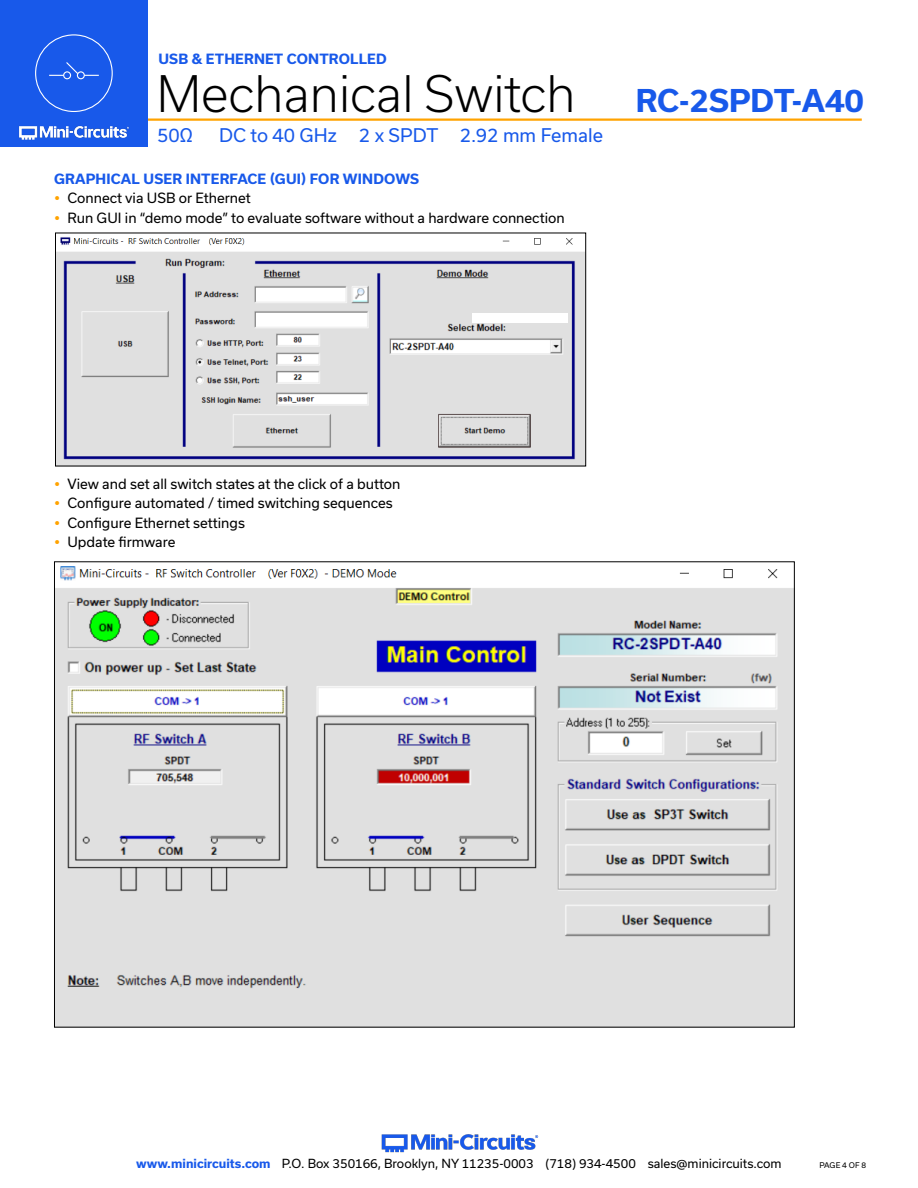
<style>
.page{position:relative;width:918px;height:1188px;background:#fff}
.page>*{position:absolute;margin:0;border:0;box-sizing:border-box;transform-origin:0 0}
.t1{font:300 48px "Usual";color:#000}
.t2{font:700 30px "Usual";color:#1859ea}
.t3{font:18px "Usual";color:#1859ea}
.t4{font:13.5px "Usual";color:#000}
.Blue_Headers{font:700 13.5px "Usual";letter-spacing:.015em;color:#1859ea}
.t5{font:12px "Usual";color:#000}
.t6{font:7.5px "Usual";color:#000}
.s1{font-weight:700;color:#1859ea}
</style>
<div class="page">
<hr style="left:129px;top:118px;width:733px;height:3px;background:#ffa300">
<div style="left:0;top:0;width:147px;height:147px;background:#1859ea"></div>
<img style="left:19px;top:125px;width:110px;height:15px">
<img style="left:381px;top:1134px;width:158px;height:19px">
<div style="left:35px;top:34px;width:78px;height:78px;border:1px solid #fff;border-radius:50%"></div>
<div style="left:63px;top:71px;width:8px;height:8px;border:1px solid #fff;border-radius:50%"></div>
<div style="left:77px;top:71px;width:8px;height:8px;border:1px solid #fff;border-radius:50%"></div>
<svg style="left:49px;top:62px;width:50px;height:14px"></svg>
<img style="left:57px;top:237px;width:527px;height:227px">
<div style="left:55px;top:233px;width:531px;height:233px;border:1px solid #000"></div>
<img style="left:56px;top:566px;width:737px;height:459px">
<div style="left:472px;top:313px;width:96px;height:10px;background:#fff"></div>
<p class="Blue_Headers" style="left:158px;top:51px;width:230px">USB &amp; ETHERNET CONTROLLED</p>
<h1 class="t1" style="left:157px;top:66px;width:420px">Mechanical Switch</h1>
<h3 class="t3" style="left:157px;top:125px;width:37px">50Ω</h3>
<h3 class="t3" style="left:219px;top:125px;width:385px">DC to 40 GHz 2 x SPDT 2.92 mm Female</h3>
<p class="Blue_Headers" style="left:54px;top:171px;width:367px">GRAPHICAL USER INTERFACE (GUI) FOR WINDOWS</p>
<p class="t4" style="left:68px;top:190px;width:185px">Connect via USB or Ethernet</p>
<p class="t4" style="left:68px;top:210px;width:499px">Run GUI in “demo mode” to evaluate software without a hardware connection</p>
<h2 class="t2" style="left:636px;top:84px;width:230px">RC-2SPDT-A40</h2>
<p class="t4" style="left:68px;top:476px;width:335px">View and set all switch states at the click of a button</p>
<p class="t4" style="left:68px;top:496px;width:327px">Configure automated / timed switching sequences</p>
<p class="t4" style="left:68px;top:515px;width:179px">Configure Ethernet settings</p>
<p class="t4" style="left:68px;top:535px;width:110px">Update firmware</p>
<p class="t5" style="left:136px;top:1157px;width:647px"><span class="s1">www.minicircuits.com</span> P.O. Box 350166, Brooklyn, NY 11235-0003 (718) 934-4500 sales@minicircuits.com</p>
<p class="t6" style="left:819px;top:1161px;width:48px">PAGE 4 OF 8</p>
</div>
